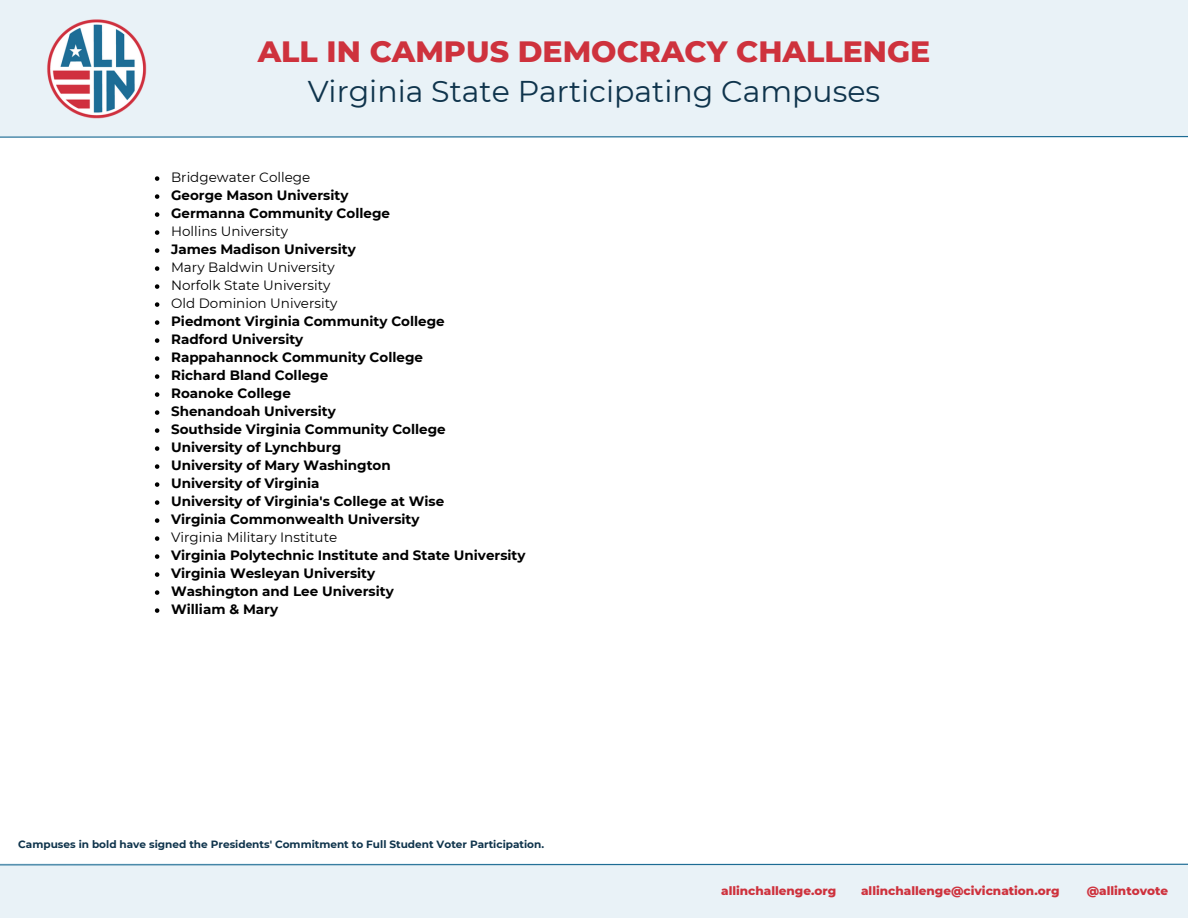
<style>
.page{position:relative;width:1188px;height:918px;background:#fff}
.page>*{position:absolute;margin:0;border:0;box-sizing:border-box;transform-origin:0 0}
.t1{font:30px "Montserrat";color:#0f344c}
.t2{font:800 30px "Montserrat";color:#ce323d}
.t3{font:700 13.5px "Montserrat";color:#000}
.t4{font:13.5px "Montserrat";color:#000}
.t5{font:800 12px "Montserrat";color:#ce323d}
.t6{font:700 10.5px "Montserrat";color:#0f344c}
</style>
<div class="page">
<div style="left:0;top:0;width:1188px;height:137px;background:#e9f2f7"></div>
<img style="left:47px;top:19px;width:100px;height:100px">
<div style="left:0;top:864px;width:1188px;height:54px;background:#e9f2f7"></div>
<svg style="left:0;top:136px;width:1188px;height:2px;background:#75a5be"></svg>
<svg style="left:0;top:863px;width:1188px;height:3px;background:#9bbfd1"></svg>
<svg style="left:155px;top:176px;width:4px;height:5px"></svg>
<svg style="left:155px;top:194px;width:4px;height:5px"></svg>
<svg style="left:155px;top:212px;width:4px;height:5px"></svg>
<svg style="left:155px;top:230px;width:4px;height:5px"></svg>
<svg style="left:155px;top:248px;width:4px;height:5px"></svg>
<svg style="left:155px;top:266px;width:4px;height:5px"></svg>
<svg style="left:155px;top:284px;width:4px;height:5px"></svg>
<svg style="left:155px;top:302px;width:4px;height:5px"></svg>
<svg style="left:155px;top:320px;width:4px;height:5px"></svg>
<svg style="left:155px;top:338px;width:4px;height:5px"></svg>
<svg style="left:155px;top:356px;width:4px;height:5px"></svg>
<svg style="left:155px;top:374px;width:4px;height:5px"></svg>
<svg style="left:155px;top:392px;width:4px;height:5px"></svg>
<svg style="left:155px;top:410px;width:4px;height:5px"></svg>
<svg style="left:155px;top:428px;width:4px;height:5px"></svg>
<svg style="left:155px;top:446px;width:4px;height:5px"></svg>
<svg style="left:155px;top:464px;width:4px;height:5px"></svg>
<svg style="left:155px;top:482px;width:4px;height:5px"></svg>
<svg style="left:155px;top:500px;width:4px;height:5px"></svg>
<svg style="left:155px;top:518px;width:4px;height:5px"></svg>
<svg style="left:155px;top:536px;width:4px;height:5px"></svg>
<svg style="left:155px;top:554px;width:4px;height:5px"></svg>
<svg style="left:155px;top:572px;width:4px;height:5px"></svg>
<svg style="left:155px;top:590px;width:4px;height:5px"></svg>
<svg style="left:155px;top:608px;width:4px;height:5px"></svg>
<p class="t2" style="left:258px;top:33px;width:674px">ALL IN CAMPUS DEMOCRACY CHALLENGE</p>
<p class="t1" style="left:308px;top:73px;width:574px">Virginia State Participating Campuses</p>
<p class="t4" style="left:171px;top:169px;width:141px">Bridgewater College</p>
<p class="t3" style="left:171px;top:187px;width:179px">George Mason University</p>
<p class="t3" style="left:171px;top:205px;width:220px">Germanna Community College</p>
<p class="t4" style="left:171px;top:223px;width:118px">Hollins University</p>
<p class="t3" style="left:171px;top:241px;width:186px">James Madison University</p>
<p class="t4" style="left:171px;top:259px;width:165px">Mary Baldwin University</p>
<p class="t4" style="left:171px;top:277px;width:161px">Norfolk State University</p>
<p class="t4" style="left:171px;top:295px;width:168px">Old Dominion University</p>
<p class="t3" style="left:171px;top:313px;width:275px">Piedmont Virginia Community College</p>
<p class="t3" style="left:171px;top:331px;width:134px">Radford University</p>
<p class="t3" style="left:171px;top:349px;width:253px">Rappahannock Community College</p>
<p class="t3" style="left:171px;top:367px;width:159px">Richard Bland College</p>
<p class="t3" style="left:171px;top:385px;width:121px">Roanoke College</p>
<p class="t3" style="left:171px;top:403px;width:166px">Shenandoah University</p>
<p class="t3" style="left:171px;top:421px;width:276px">Southside Virginia Community College</p>
<p class="t3" style="left:171px;top:439px;width:172px">University of Lynchburg</p>
<p class="t3" style="left:171px;top:457px;width:221px">University of Mary Washington</p>
<p class="t3" style="left:171px;top:475px;width:150px">University of Virginia</p>
<p class="t3" style="left:171px;top:493px;width:275px">University of Virginia's College at Wise</p>
<p class="t3" style="left:171px;top:511px;width:250px">Virginia Commonwealth University</p>
<p class="t4" style="left:171px;top:529px;width:168px">Virginia Military Institute</p>
<p class="t3" style="left:171px;top:547px;width:356px">Virginia Polytechnic Institute and State University</p>
<p class="t3" style="left:171px;top:565px;width:206px">Virginia Wesleyan University</p>
<p class="t3" style="left:171px;top:583px;width:224px">Washington and Lee University</p>
<p class="t3" style="left:171px;top:601px;width:109px">William &amp; Mary</p>
<p class="t6" style="left:18px;top:837px;width:527px">Campuses in bold have signed the Presidents' Commitment to Full Student Voter Participation.</p>
<p class="t5" style="left:721px;top:883px;width:117px">allinchallenge.org</p>
<p class="t5" style="left:861px;top:883px;width:200px">allinchallenge@civicnation.org</p>
<p class="t5" style="left:1087px;top:883px;width:83px">@allintovote</p>
</div>
